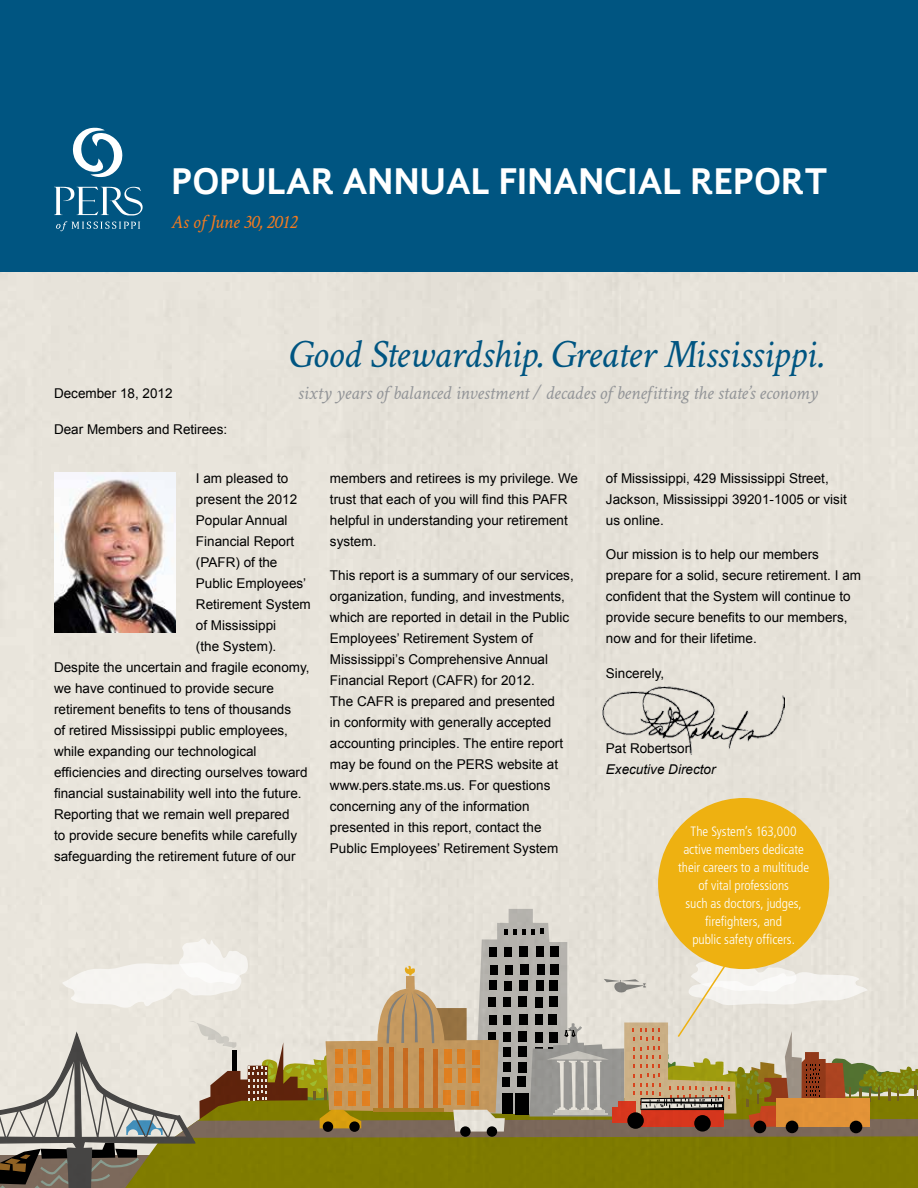
<style>
.page{position:relative;width:918px;height:1188px;background:#fff}
.page>*{position:absolute;margin:0;border:0;box-sizing:border-box;transform-origin:0 0}
.t1{font:italic 40.5px "Crimson";letter-spacing:-.02em;color:#005581}
.t2{font:700 38.4px "Gandhi Sans";letter-spacing:-.01em;color:#fff}
.t3{font:italic 19.5px "Crimson";letter-spacing:-.015em;color:#939598}
.t4{font:italic 19.5px "Crimson";letter-spacing:-.01em;color:#f47b20}
.t5{font:13.5px/21px "Arial";color:#000}
.t6{font:300 condensed 13.5px/18px "Frutiger LT Std";letter-spacing:-.005em;color:#fff;text-align:center}
.t7{font:italic 13.5px "Arial";color:#000}
</style>
<div class="page">
<div style="left:1px;top:272px;width:917px;height:584px;background:#e7e3da"></div>
<img style="left:602px;top:687px;width:182px;height:67px">
<img style="left:54px;top:473px;width:122px;height:159px">
<div style="left:658px;top:798px;width:171px;height:171px;background:#eeb111;border-radius:50%"></div>
<svg style="left:0;top:856px;width:918px;height:332px;background:#c2b58e"></svg>
<div style="left:0;top:0;width:918px;height:272px;background:#005581"></div>
<svg style="left:73px;top:128px;width:50px;height:49px"></svg>
<svg style="left:54px;top:187px;width:89px;height:44px"></svg>
<h2 class="t2" style="left:171px;top:159px;width:659px">POPULAR ANNUAL FINANCIAL REPORT</h2>
<h3 class="t4" style="left:171px;top:211px;width:127px">As of June 30, 2012</h3>
<p class="t5" style="left:54px;top:383px;width:120px">December 18, 2012</p>
<p class="t5" style="left:54px;top:419px;width:175px">Dear Members and Retirees:</p>
<h1 class="t1" style="left:288px;top:332px;width:536px">Good Stewardship. Greater Mississippi.</h1>
<h3 class="t3" style="left:298px;top:382px;width:522px">sixty years of balanced investment / decades of benefitting the state’s economy</h3>
<p class="t5" style="left:196px;top:468px;width:94px">I am pleased to</p>
<p class="t5" style="left:196px;top:489px;width:103px">present the 2012</p>
<p class="t5" style="left:196px;top:510px;width:93px">Popular Annual</p>
<p class="t5" style="left:196px;top:531px;width:100px">Financial Report</p>
<p class="t5" style="left:196px;top:552px;width:83px">(PAFR) of the</p>
<p class="t5" style="left:196px;top:573px;width:112px">Public Employees’</p>
<p class="t5" style="left:196px;top:594px;width:116px">Retirement System</p>
<p class="t5" style="left:196px;top:615px;width:82px">of Mississippi</p>
<p class="t5" style="left:196px;top:636px;width:82px">(the System).</p>
<p class="t5" style="left:54px;top:657px;width:257px">Despite the uncertain and fragile economy,</p>
<p class="t5" style="left:54px;top:678px;width:221px">we have continued to provide secure</p>
<p class="t5" style="left:54px;top:699px;width:239px">retirement benefits to tens of thousands</p>
<p class="t5" style="left:54px;top:720px;width:236px">of retired Mississippi public employees,</p>
<p class="t5" style="left:54px;top:741px;width:204px">while expanding our technological</p>
<p class="t5" style="left:54px;top:762px;width:255px">efficiencies and directing ourselves toward</p>
<p class="t5" style="left:54px;top:783px;width:249px">financial sustainability well into the future.</p>
<p class="t5" style="left:54px;top:804px;width:237px">Reporting that we remain well prepared</p>
<p class="t5" style="left:54px;top:825px;width:245px">to provide secure benefits while carefully</p>
<p class="t5" style="left:54px;top:846px;width:243px">safeguarding the retirement future of our</p>
<p class="t5" style="left:330px;top:468px;width:250px">members and retirees is my privilege. We trust that each of you will find this PAFR helpful in understanding your retirement system.</p>
<p class="t5" style="left:330px;top:565px;width:245px">This report is a summary of our services, organization, funding, and investments, which are reported in detail in the Public Employees’ Retirement System of Mississippi’s Comprehensive Annual Financial Report (CAFR) for 2012.<br>The CAFR is prepared and presented<br>in conformity with generally accepted accounting principles. The entire report may be found on the PERS website at www.pers.state.ms.us. For questions concerning any of the information presented in this report, contact the Public Employees’ Retirement System</p>
<p class="t5" style="left:606px;top:468px;width:242px">of Mississippi, 429 Mississippi Street,<br>Jackson, Mississippi 39201-1005 or visit us online.</p>
<p class="t5" style="left:606px;top:544px;width:257px">Our mission is to help our members prepare for a solid, secure retirement. I am confident that the System will continue to provide secure benefits to our members, now and for their lifetime.</p>
<p class="t5" style="left:606px;top:663px;width:60px">Sincerely,</p>
<p class="t5" style="left:606px;top:738px;width:88px">Pat Robertson</p>
<p class="t7" style="left:606px;top:760px;width:111px">Executive Director</p>
<p class="t6" style="left:678px;top:822px;width:132px">The System’s 163,000 active members dedicate their careers to a multitude of vital professions<br>such as doctors, judges, firefighters, and<br>public safety officers.</p>
</div>
